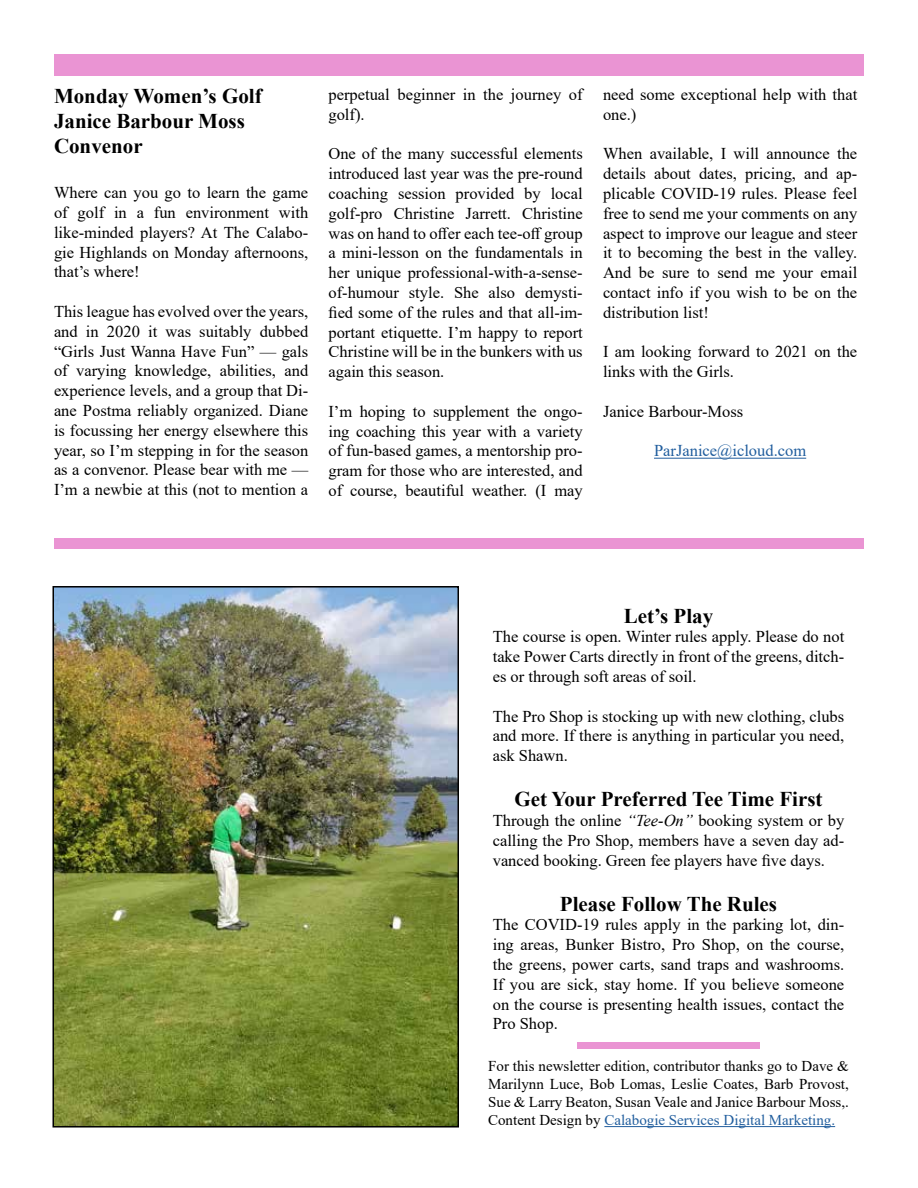
<style>
.page{position:relative;width:918px;height:1188px;background:#fff}
.page>*{position:absolute;margin:0;border:0;box-sizing:border-box;transform-origin:0 0}
.t1{font:700 21px/25.2px "Times New Roman";color:#000}
.t2{font:16.5px/19.8px "Times New Roman";color:#000;text-align:justify}
.t3{font:16.5px "Times New Roman";color:#215e9e}
.t4{font:15px/18px "Times New Roman";color:#000;text-align:justify}
.s1{font-style:italic}
.s2{color:#215e9e}
</style>
<div class="page">
<img style="left:55px;top:589px;width:401px;height:536px">
<div style="left:52px;top:586px;width:407px;height:542px;border:2px solid #000"></div>
<div style="left:54px;top:538px;width:810px;height:11px;background:#ea94d3"></div>
<div style="left:54px;top:54px;width:810px;height:22px;background:#ea94d3"></div>
<hr style="left:654px;top:458px;width:152px;height:1px;background:#215e9e">
<hr style="left:604px;top:1126px;width:231px;height:1px;background:#215e9e">
<div style="left:577px;top:1042px;width:183px;height:7px;background:#ea94d3"></div>
<p class="t1" style="left:54px;top:83px;width:209px">Monday Women’s Golf<br>Janice Barbour Moss<br>Convenor</p>
<p class="t2" style="left:54px;top:182px;width:256px">Where can you go to learn the game of golf in a fun environment with like-minded players? At The Calabo&shy;gie Highlands on Monday afternoons, that’s where!</p>
<p class="t2" style="left:54px;top:301px;width:256px">This league has evolved over the years, and in 2020 it was suitably dubbed “Girls Just Wanna Have Fun” — gals of varying knowledge, abilities, and experience levels, and a group that Di&shy;ane Postma reliably organized. Diane is focussing her energy elsewhere this year, so I’m stepping in for the season as a convenor. Please bear with me — I’m a newbie at this (not to mention a</p>
<p class="t2" style="left:328px;top:84px;width:256px">perpetual beginner in the journey of golf).</p>
<p class="t2" style="left:328px;top:143px;width:256px">One of the many successful elements introduced last year was the pre-round coaching session provided by local golf-pro Christine Jarrett. Christine was on hand to offer each tee-off group a mini-lesson on the fundamentals in her unique professional-with-a-sense&shy;of-humour style. She also demysti&shy;fied some of the rules and that all-im&shy;portant etiquette. I’m happy to report Christine will be in the bunkers with us again this season.</p>
<p class="t2" style="left:328px;top:401px;width:256px">I’m hoping to supplement the ongo&shy;ing coaching this year with a variety of fun-based games, a mentorship pro&shy;gram for those who are interested, and of course, beautiful weather. (I may</p>
<p class="t2" style="left:603px;top:84px;width:256px">need some exceptional help with that one.)</p>
<p class="t2" style="left:603px;top:143px;width:256px">When available, I will announce the details about dates, pricing, and ap&shy;plicable COVID-19 rules. Please feel free to send me your comments on any aspect to improve our league and steer it to becoming the best in the valley.<br>And be sure to send me your email contact info if you wish to be on the distribution list!</p>
<p class="t2" style="left:603px;top:341px;width:256px">I am looking forward to 2021 on the links with the Girls.</p>
<p class="t2" style="left:603px;top:401px;width:142px">Janice Barbour-Moss</p>
<p class="t3" style="left:654px;top:439px;width:154px">ParJanice@icloud.com</p>
<p class="t1" style="left:624px;top:602px;width:91px">Let’s Play</p>
<p class="t2" style="left:493px;top:627px;width:353px">The course is open. Winter rules apply. Please do not take Power Carts directly in front of the greens, ditch&shy;es or through soft areas of soil.</p>
<p class="t2" style="left:493px;top:706px;width:353px">The Pro Shop is stocking up with new clothing, clubs and more. If there is anything in particular you need, ask Shawn.</p>
<p class="t1" style="left:514px;top:786px;width:310px">Get Your Preferred Tee Time First</p>
<p class="t2" style="left:493px;top:810px;width:353px">Through the online <span class="s1">“Tee-On”</span> booking system or by calling the Pro Shop, members have a seven day ad&shy;vanced booking. Green fee players have five days.</p>
<p class="t1" style="left:560px;top:890px;width:219px">Please Follow The Rules</p>
<p class="t2" style="left:493px;top:915px;width:353px">The COVID-19 rules apply in the parking lot, din&shy;ing areas, Bunker Bistro, Pro Shop, on the course, the greens, power carts, sand traps and washrooms.<br>If you are sick, stay home. If you believe someone on the course is presenting health issues, contact the Pro Shop.</p>
<p class="t4" style="left:488px;top:1056px;width:362px">For this newsletter edition, contributor thanks go to Dave &amp; Marilynn Luce, Bob Lomas, Leslie Coates, Barb Provost, Sue &amp; Larry Beaton, Susan Veale and Janice Barbour Moss,.<br>Content Design by <span class="s2">Calabogie Services Digital Marketing.</span></p>
</div>
